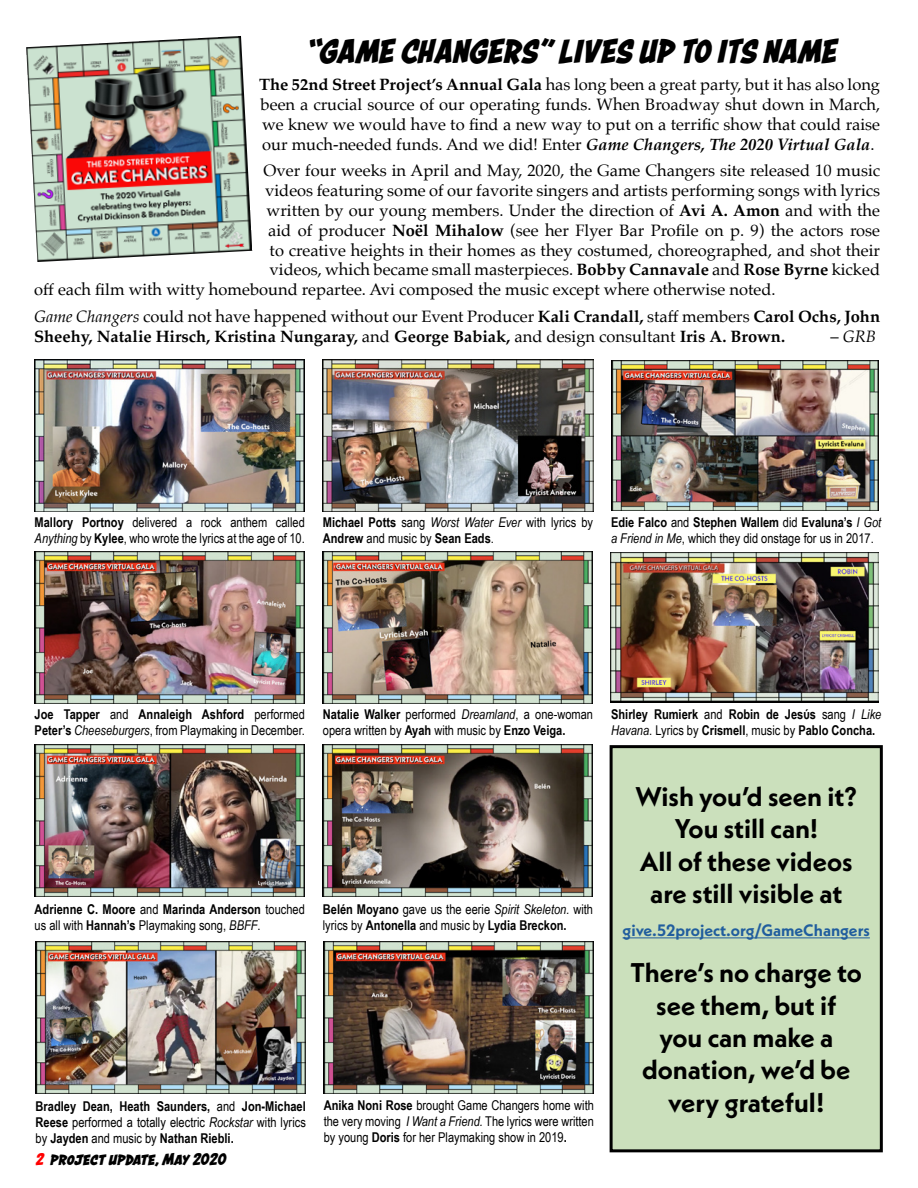
<style>
.page{position:relative;width:918px;height:1188px;background:#fff}
.page>*{position:absolute;margin:0;border:0;box-sizing:border-box;transform-origin:0 0}
.t1{font:italic 700 36px "Astounder Squared BB";letter-spacing:-.01em;color:#000}
.t2{font:700 27px/32.4px "Neue Kabel";color:#000;text-align:center}
.t3{font:italic 700 18px "Astounder Squared BB";letter-spacing:-.015em;color:#000}
.t4{font:16.5px/19.8px "Palatino";color:#000;text-align:justify}
.t5{font:700 16.5px/19.8px "Palatino";color:#000}
.t6{font:700 16.5px "Neue Kabel";color:#215e9e}
.t7{font:italic 16.5px "Palatino";color:#000}
.t8{font:13.5px/16.2px "Arial Narrow";color:#000}
.t9{font:700 13.5px/16.2px "Arial Narrow";color:#000}
.s1{font-weight:700}
.s2{font-weight:700;font-style:italic}
.s3{font-weight:400;font-style:italic}
.s4{font-weight:400}
.s5{font-style:normal}
.s6{font-style:italic}
.s7{color:#f00}
</style>
<div class="page">
<img style="left:26px;top:36px;width:226px;height:226px">
<img style="left:35px;top:360px;width:270px;height:152px">
<img style="left:323px;top:360px;width:270px;height:152px">
<img style="left:611px;top:360px;width:268px;height:151px">
<img style="left:35px;top:552px;width:270px;height:152px">
<img style="left:323px;top:552px;width:270px;height:152px">
<img style="left:611px;top:552px;width:268px;height:151px">
<img style="left:35px;top:745px;width:270px;height:152px">
<img style="left:323px;top:745px;width:270px;height:152px">
<img style="left:36px;top:941px;width:270px;height:152px">
<img style="left:324px;top:941px;width:270px;height:152px">
<div style="left:611px;top:747px;width:270px;height:404px;background:#cbe0bc"></div>
<hr style="left:623px;top:937px;width:247px;height:1px;background:#215e9e">
<div style="left:610px;top:745px;width:273px;height:407px;border:3px solid #000"></div>
<h1 class="t1" style="left:306px;top:30px;width:533px">“GAME CHANGERS” LIVES UP TO ITS NAME</h1>
<p class="t4" style="left:259px;top:75px;width:623px"><span class="s1">The 52nd Street Project’s Annual Gala</span> has long been a great party, but it has also long been a crucial source of our operating funds. When Broadway shut down in March, we knew we would have to find a new way to put on a terrific show that could raise our much-needed funds. And we did! Enter <span class="s2">Game Changers, The 2020 Virtual Gala</span>.</p>
<p class="t4" style="left:264px;top:161px;width:618px">Over four weeks in April and May, 2020, the Game Changers site released 10 music</p>
<p class="t4" style="left:265px;top:181px;width:616px">videos featuring some of our favorite singers and artists performing songs with lyrics</p>
<p class="t4" style="left:267px;top:200px;width:615px">written by our young members. Under the direction of <span class="s1">Avi A. Amon</span> and with the</p>
<p class="t4" style="left:268px;top:220px;width:614px">aid of producer <span class="s1">Noël Mihalow</span> (see her Flyer Bar Profile on p. 9) the actors rose</p>
<p class="t4" style="left:270px;top:240px;width:612px">to creative heights in their homes as they costumed, choreographed, and shot their</p>
<p class="t4" style="left:270px;top:260px;width:612px">videos, which became small masterpieces. <span class="s1">Bobby Cannavale</span> and <span class="s1">Rose Byrne</span> kicked</p>
<p class="t4" style="left:34px;top:280px;width:743px">off each film with witty homebound repartee. Avi composed the music except where otherwise noted.</p>
<p class="t5" style="left:34px;top:306px;width:847px"><span class="s3">Game Changers</span> <span class="s4">could not have happened without our Event Producer</span> Kali Crandall, <span class="s4">staff members</span> Carol Ochs, John<br>Sheehy, Natalie Hirsch, Kristina Nungaray, <span class="s4">and</span> George Babiak, <span class="s4">and design consultant</span> Iris A. Brown.</p>
<p class="t7" style="left:831px;top:322px;width:47px"><span class="s5">–</span> GRB</p>
<p class="t8" style="left:35px;top:514px;width:272px"><span class="s1">Mallory Portnoy</span> delivered a rock anthem called<br><span class="s6">Anything</span> by <span class="s1">Kylee</span>, who wrote the lyrics at the age of 10.</p>
<p class="t8" style="left:323px;top:514px;width:272px"><span class="s1">Michael Potts</span> sang <span class="s6">Worst Water Ever</span> with lyrics by<br><span class="s1">Andrew</span> and music by <span class="s1">Sean Eads</span>.</p>
<p class="t8" style="left:611px;top:514px;width:272px"><span class="s1">Edie Falco</span> and <span class="s1">Stephen Wallem</span> did <span class="s1">Evaluna’s</span> <span class="s6">I Got a Friend in Me</span>, which they did onstage for us in 2017.</p>
<p class="t8" style="left:35px;top:706px;width:272px"><span class="s1">Joe Tapper</span> and <span class="s1">Annaleigh Ashford</span> performed<br><span class="s1">Peter’s</span> <span class="s6">Cheeseburgers</span>, from Playmaking in December.</p>
<p class="t8" style="left:323px;top:706px;width:272px"><span class="s1">Natalie Walker</span> performed <span class="s6">Dreamland</span>, a one-woman opera written by <span class="s1">Ayah</span> with music by <span class="s1">Enzo Veiga.</span></p>
<p class="t9" style="left:611px;top:705px;width:272px">Shirley Rumierk <span class="s4">and</span> Robin de Jesύs <span class="s4">sang</span> <span class="s3">I Like<br>Havana</span><span class="s4">. Lyrics by</span> Crismell<span class="s4">, music by</span> Pablo Concha.</p>
<p class="t9" style="left:35px;top:900px;width:272px">Adrienne C. Moore <span class="s4">and</span> Marinda Anderson <span class="s4">touched us all with</span> Hannah’s <span class="s4">Playmaking song,</span> <span class="s3">BBFF</span><span class="s4">.</span></p>
<p class="t8" style="left:323px;top:901px;width:272px"><span class="s1">Belén Moyano</span> gave us the eerie <span class="s6">Spirit Skeleton.</span> with lyrics by <span class="s1">Antonella</span> and music by <span class="s1">Lydia Breckon.</span></p>
<p class="t9" style="left:36px;top:1097px;width:272px;text-align:justify">Bradley Dean, Heath Saunders, <span class="s4">and</span> Jon-Michael Reese <span class="s4">performed a totally electric</span> <span class="s3">Rockstar</span> <span class="s4">with lyrics by</span> Jayden <span class="s4">and music by</span> Nathan Riebli.</p>
<p class="t8" style="left:324px;top:1097px;width:272px;text-align:justify"><span class="s1">Anika Noni Rose</span> brought Game Changers home with the very moving <span class="s6">I Want a Friend.</span> The lyrics were written by young <span class="s1">Doris</span> for her Playmaking show in 2019<span class="s1">.</span></p>
<p class="t3" style="left:36px;top:1149px;width:192px"><span class="s7">2</span> project update, May 2020</p>
<h2 class="t2" style="left:636px;top:780px;width:223px">Wish you’d seen it?<br>You still can!<br>All of these videos are still visible at</h2>
<p class="t6" style="left:623px;top:920px;width:249px">give.52project.org/GameChangers</p>
<h2 class="t2" style="left:630px;top:956px;width:233px">There’s no charge to see them, but if<br>you can make a donation, we’d be very grateful!</h2>
</div>
